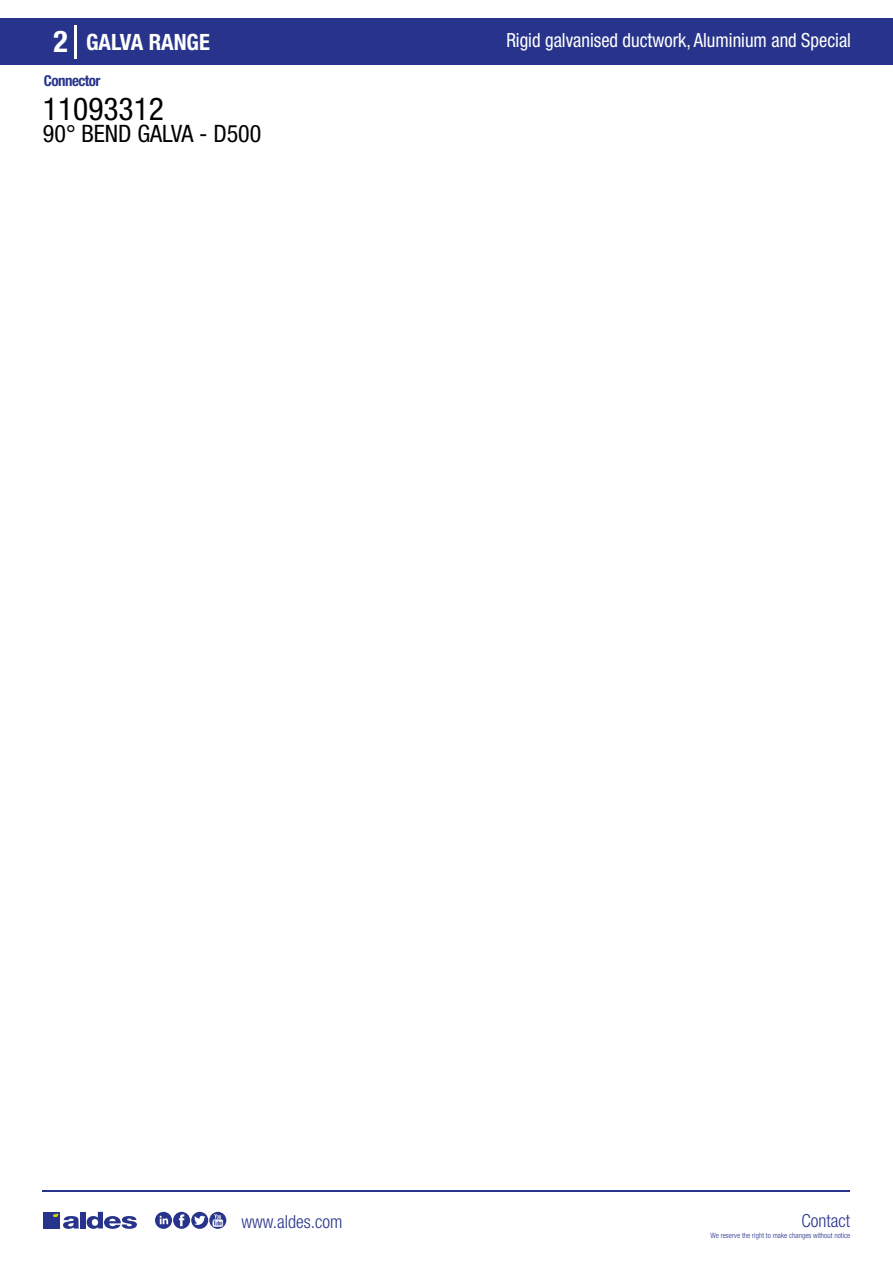
<style>
.page{position:relative;width:893px;height:1263px;background:#fff}
.page>*{position:absolute;margin:0;border:0;box-sizing:border-box;transform-origin:0 0}
.t1{font:condensed 31.5px "Helvetica Neue LT Std";color:#000}
.t2{font:700 condensed 30px "Helvetica Neue LT Std";color:#fff}
.t3{font:condensed 24px "Helvetica Neue LT Std";color:#000}
.t4{font:700 condensed 22.5px "Helvetica Neue LT Std";color:#fff}
.t5{font:condensed 19.5px "Helvetica Neue LT Std";color:#fff;scale:.95 1}
.t6{font:300 condensed 18px "Helvetica Neue";color:#28348b}
.t7{font:700 condensed 15px "Helvetica Neue LT Std";letter-spacing:-.035em;color:#28348b}
.t8{font:300 condensed 7.5px "Helvetica Neue";color:#28348b}
</style>
<div class="page">
<div style="left:0;top:18px;width:893px;height:46px;background:#28348b"></div>
<hr style="left:74px;top:25px;width:2px;height:33px;background:#fff">
<hr style="left:43px;top:1190px;width:807px;height:1px;background:#28348b">
<svg style="left:155px;top:1212px;width:71px;height:17px"></svg>
<div style="left:43px;top:1212px;width:17px;height:16px;background:#28348b"></div>
<div style="left:80px;top:1212px;width:6px;height:16px;background:#28348b"></div>
<svg style="left:87px;top:1212px;width:50px;height:17px"></svg>
<svg style="left:53px;top:1213px;width:26px;height:16px"></svg>
<h2 class="t2" style="left:54px;top:24px;width:16px">2</h2>
<p class="t4" style="left:86px;top:28px;width:125px">GALVA RANGE</p>
<p class="t5" style="left:506px;top:29px;width:364px">Rigid galvanised ductwork, Aluminium and Special</p>
<p class="t7" style="left:44px;top:71px;width:58px">Connector</p>
<h1 class="t1" style="left:43px;top:91px;width:122px">11093312</h1>
<p class="t3" style="left:43px;top:120px;width:220px">90° BEND GALVA - D500</p>
<p class="t6" style="left:241px;top:1211px;width:102px">www.aldes.com</p>
<p class="t6" style="left:801px;top:1211px;width:50px">Contact</p>
<p class="t8" style="left:710px;top:1230px;width:141px">We reserve the right to make changes without notice</p>
</div>
